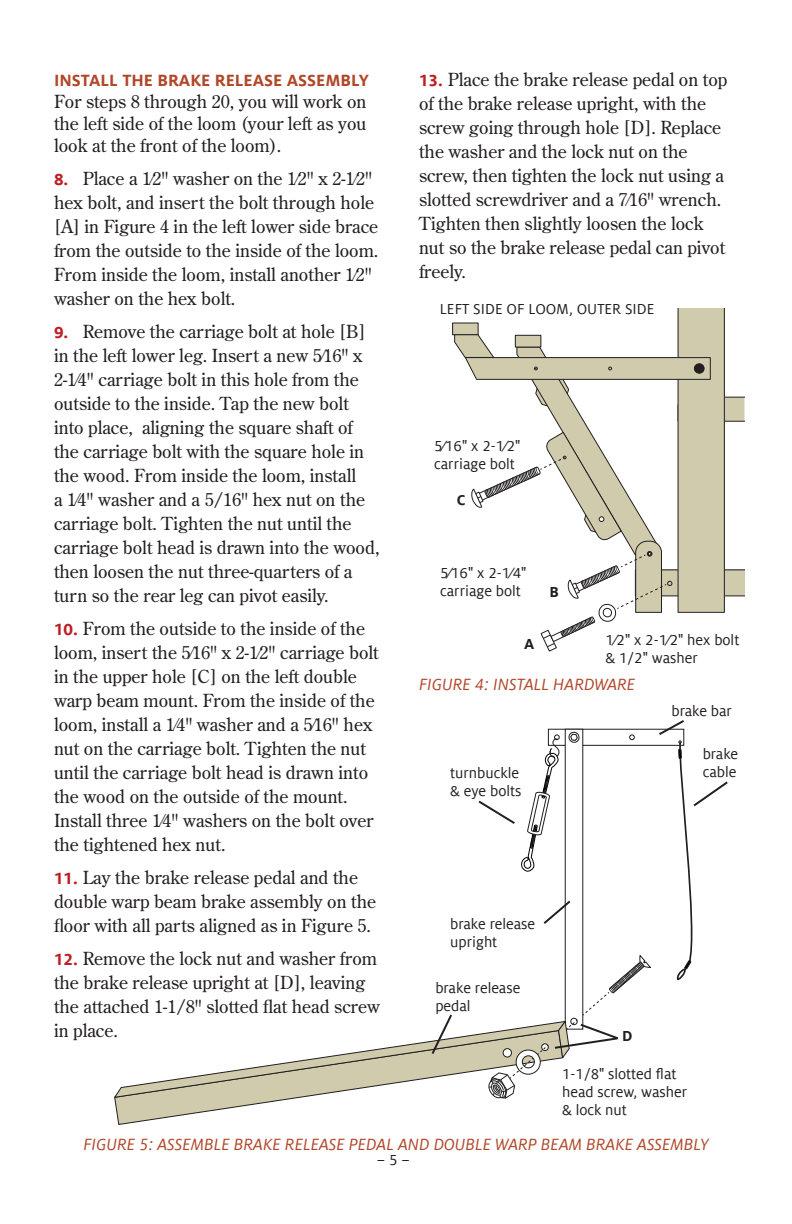
<style>
.page{position:relative;width:792px;height:1224px;background:#fff}
.page>*{position:absolute;margin:0;border:0;box-sizing:border-box;transform-origin:0 0}
.t1{font:18px/24px "Century Old Style Std";color:#231f20}
.t2{font:italic 18px "Milo Offc";color:#b1472a}
.t3{font:700 18px "Milo Offc";color:#b1472a}
.t4{font:16px/18px "Milo Offc";color:#231f20}
.t5{font:700 16px "Milo Offc";color:#231f20}
.s1{font-family:"Milo Offc";font-weight:700;color:#be1e23}
</style>
<div class="page">
<div style="left:452px;top:323px;width:26px;height:12px;border:1px solid #231f20"></div>
<svg style="left:454px;top:308px;width:290px;height:344px"></svg>
<svg style="left:114px;top:1099px;width:177px;height:26px"></svg>
<svg style="left:114px;top:720px;width:614px;height:379px"></svg>
<p class="t3" style="left:54px;top:73px;width:317px">INSTALL THE BRAKE RELEASE ASSEMBLY</p>
<p class="t1" style="left:54px;top:92px;width:314px;line-height:22px;text-align:justify">For steps 8 through 20, you will work on the left side of the loom (your left as you look at the front of the loom).</p>
<p class="t1" style="left:54px;top:168px;width:326px"><span class="s1">8.</span> Place a 1⁄2" washer on the 1⁄2" x 2-1⁄2" hex bolt, and insert the bolt through hole [A] in Figure 4 in the left lower side brace from the outside to the inside of the loom.<br>From inside the loom, install another 1⁄2" washer on the hex bolt.</p>
<p class="t1" style="left:54px;top:321px;width:327px"><span class="s1">9.</span> Remove the carriage bolt at hole [B] in the left lower leg. Insert a new 5⁄16" x 2-1⁄4" carriage bolt in this hole from the outside to the inside. Tap the new bolt into place, aligning the square shaft of the carriage bolt with the square hole in the wood. From inside the loom, install<br>a 1⁄4" washer and a 5/16" hex nut on the carriage bolt. Tighten the nut until the carriage bolt head is drawn into the wood, then loosen the nut three-quarters of a turn so the rear leg can pivot easily.</p>
<p class="t1" style="left:54px;top:618px;width:326px"><span class="s1">10.</span> From the outside to the inside of the loom, insert the 5⁄16" x 2-1⁄2" carriage bolt in the upper hole [C] on the left double warp beam mount. From the inside of the loom, install a 1⁄4" washer and a 5⁄16" hex nut on the carriage bolt. Tighten the nut until the carriage bolt head is drawn into the wood on the outside of the mount.<br>Install three 1⁄4" washers on the bolt over the tightened hex nut.</p>
<p class="t1" style="left:54px;top:867px;width:324px"><span class="s1">11.</span> Lay the brake release pedal and the double warp beam brake assembly on the floor with all parts aligned as in Figure 5.</p>
<p class="t1" style="left:54px;top:948px;width:327px"><span class="s1">12.</span> Remove the lock nut and washer from the brake release upright at [D], leaving the attached 1-1/8" slotted flat head screw in place.</p>
<p class="t1" style="left:419px;top:69px;width:310px"><span class="s1">13.</span> Place the brake release pedal on top of the brake release upright, with the screw going through hole [D]. Replace the washer and the lock nut on the screw, then tighten the lock nut using a slotted screwdriver and a 7⁄16" wrench.<br>Tighten then slightly loosen the lock nut so the brake release pedal can pivot freely.</p>
<p class="t4" style="left:440px;top:301px;width:216px">LEFT SIDE OF LOOM, OUTER SIDE</p>
<p class="t4" style="left:434px;top:437px;width:88px">5⁄16" x 2-1⁄2" carriage bolt</p>
<p class="t5" style="left:457px;top:494px;width:10px">C</p>
<p class="t4" style="left:440px;top:564px;width:88px">5⁄16" x 2-1⁄4" carriage bolt</p>
<p class="t5" style="left:524px;top:638px;width:12px">A</p>
<p class="t5" style="left:550px;top:586px;width:11px">B</p>
<p class="t4" style="left:606px;top:631px;width:135px">1⁄2" x 2-1⁄2" hex bolt &amp; 1/2" washer</p>
<p class="t2" style="left:419px;top:679px;width:218px">FIGURE 4: INSTALL HARDWARE</p>
<p class="t4" style="left:672px;top:703px;width:62px">brake bar</p>
<p class="t4" style="left:703px;top:746px;width:37px">brake</p>
<p class="t4" style="left:450px;top:765px;width:70px">turnbuckle</p>
<p class="t4" style="left:703px;top:764px;width:35px">cable</p>
<p class="t4" style="left:450px;top:783px;width:73px">&amp; eye bolts</p>
<p class="t4" style="left:450px;top:916px;width:86px">brake release upright</p>
<p class="t4" style="left:435px;top:980px;width:86px">brake release pedal</p>
<p class="t5" style="left:622px;top:1030px;width:12px">D</p>
<p class="t4" style="left:562px;top:1065px;width:126px">1-1/8" slotted flat head screw, washer &amp; lock nut</p>
<p class="t2" style="left:83px;top:1139px;width:627px">FIGURE 5: ASSEMBLE BRAKE RELEASE PEDAL AND DOUBLE WARP BEAM BRAKE ASSEMBLY</p>
<p class="t4" style="left:377px;top:1152px;width:34px">– 5 –</p>
</div>
